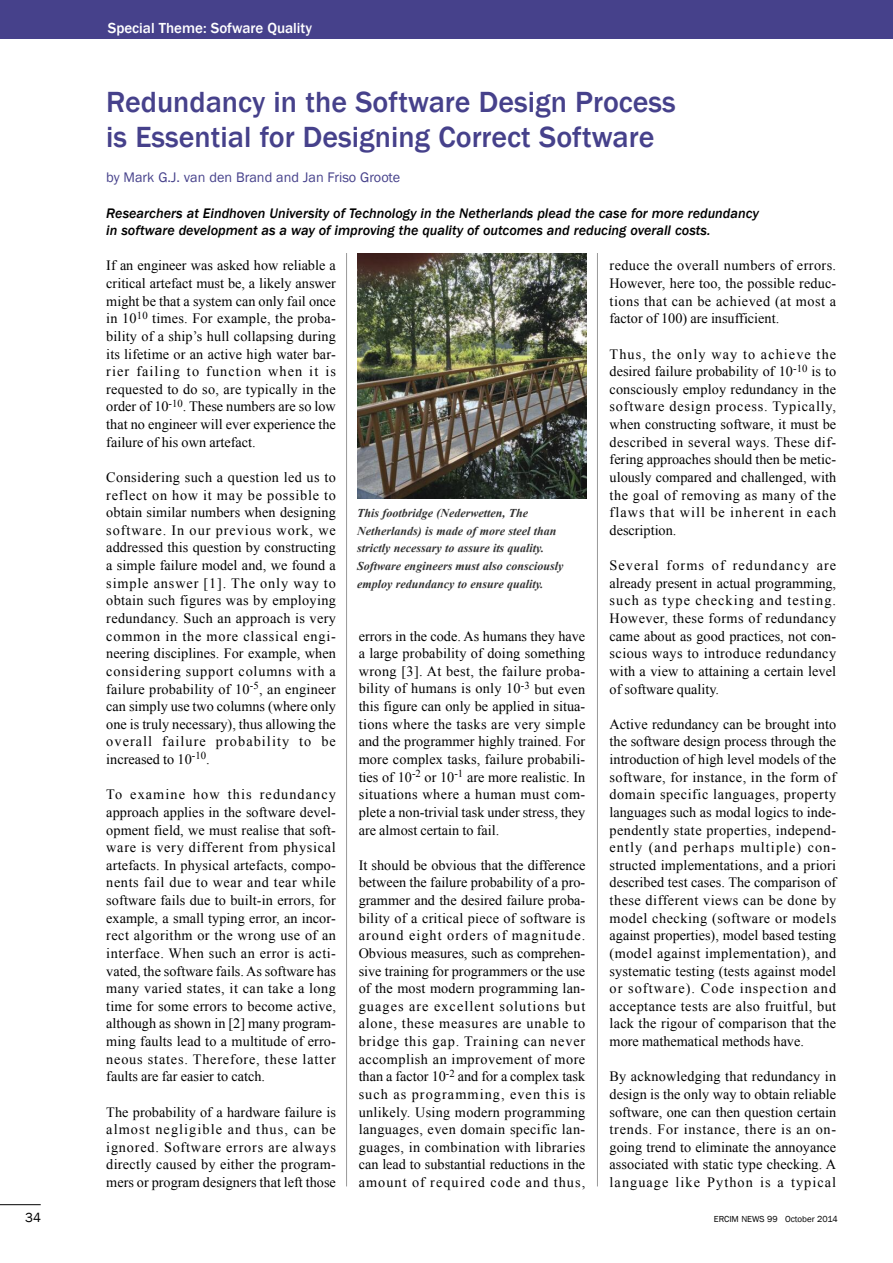
<style>
.page{position:relative;width:893px;height:1263px;background:#fff}
.page>*{position:absolute;margin:0;border:0;box-sizing:border-box;transform-origin:0 0}
.t1{font:500 30px/35.2px "Franklin Gothic";color:#46418b}
.t2{font:500 15px "Franklin Gothic";color:#fff}
.t3{font:14.25px/17.5px "Times New Roman";color:#000;text-align:justify}
.t4{font:italic 500 14.25px/17.7px "Franklin Gothic";color:#000}
.t5{font:14.25px "Franklin Gothic";color:#46418b}
.t6{font:13.5px "Franklin Gothic";color:#000}
.t7{font:italic 700 12px/17.7px "Times New Roman";color:#333}
.t8{font:9px "Franklin Gothic";color:#000}
</style>
<div class="page">
<hr style="left:346px;top:77px;width:1px;height:1109px;background:#999">
<hr style="left:597px;top:77px;width:1px;height:1109px;background:#999">
<hr style="left:0;top:1204px;width:41px;height:1px;background:#000">
<div style="left:0;top:0;width:893px;height:38px;background:#46418b"></div>
<div style="left:106px;top:77px;width:662px;height:176px;background:#fff"></div>
<img style="left:357px;top:253px;width:230px;height:246px">
<p class="t2" style="left:108px;top:20px;width:206px">Special Theme: Sofware Quality</p>
<h1 class="t1" style="left:106px;top:84px;width:571px">Redundancy in the Software design Process is Essential for designing Correct Software</h1>
<p class="t5" style="left:106px;top:169px;width:295px">by Mark G.J. van den Brand and Jan Friso Groote</p>
<p class="t4" style="left:106px;top:204px;width:654px">Researchers at Eindhoven University of Technology in the Netherlands plead the case for more redundancy in software development as a way of improving the quality of outcomes and reducing overall costs.</p>
<p class="t3" style="left:106px;top:257px;width:231px">If an engineer was asked how reliable a critical artefact must be, a likely answer might be that a system can only fail once in 10<sup>10</sup> times. For example, the proba&shy;bility of a ship’s hull collapsing during its lifetime or an active high water bar&shy;rier failing to function when it is requested to do so, are typically in the order of 10<sup>-10</sup>. These numbers are so low that no engineer will ever experience the failure of his own artefact.</p>
<p class="t3" style="left:106px;top:468px;width:231px">Considering such a question led us to reflect on how it may be possible to obtain similar numbers when designing software. In our previous work, we addressed this question by constructing a simple failure model and, we found a simple answer [1]. The only way to obtain such figures was by employing redundancy. Such an approach is very common in the more classical engi&shy;neering disciplines. For example, when considering support columns with a failure probability of 10<sup>-5</sup>, an engineer can simply use two columns (where only one is truly necessary), thus allowing the overall failure probability to be increased to 10<sup>-10</sup>.</p>
<p class="t3" style="left:106px;top:786px;width:231px">To examine how this redundancy approach applies in the software devel&shy;opment field, we must realise that soft&shy;ware is very different from physical artefacts. In physical artefacts, compo&shy;nents fail due to wear and tear while software fails due to built-in errors, for example, a small typing error, an incor&shy;rect algorithm or the wrong use of an interface. When such an error is acti&shy;vated, the software fails. As software has many varied states, it can take a long time for some errors to become active, although as shown in [2] many program&shy;ming faults lead to a multitude of erro&shy;neous states. Therefore, these latter faults are far easier to catch.</p>
<p class="t3" style="left:106px;top:1103px;width:231px">The probability of a hardware failure is almost negligible and thus, can be ignored. Software errors are always directly caused by either the program&shy;mers or program designers that left those</p>
<p class="t7" style="left:357px;top:504px;width:208px">This footbridge (Nederwetten, The Netherlands) is made of more steel than strictly necessary to assure its quality.<br>Software engineers must also consciously employ redundancy to ensure quality.</p>
<p class="t3" style="left:359px;top:627px;width:228px">errors in the code. As humans they have a large probability of doing something wrong [3]. At best, the failure proba&shy;bility of humans is only 10<sup>-3</sup> but even this figure can only be applied in situa&shy;tions where the tasks are very simple and the programmer highly trained. For more complex tasks, failure probabili&shy;ties of 10<sup>-2</sup> or 10<sup>-1</sup> are more realistic. In situations where a human must com&shy;plete a non-trivial task under stress, they are almost certain to fail.</p>
<p class="t3" style="left:359px;top:856px;width:228px">It should be obvious that the difference between the failure probability of a pro&shy;grammer and the desired failure proba&shy;bility of a critical piece of software is around eight orders of magnitude.<br>Obvious measures, such as comprehen&shy;sive training for programmers or the use of the most modern programming lan&shy;guages are excellent solutions but alone, these measures are unable to bridge this gap. Training can never accomplish an improvement of more than a factor 10<sup>-2</sup> and for a complex task such as programming, even this is unlikely. Using modern programming languages, even domain specific lan&shy;guages, in combination with libraries can lead to substantial reductions in the amount of required code and thus,</p>
<p class="t3" style="left:610px;top:257px;width:228px">reduce the overall numbers of errors.<br>However, here too, the possible reduc&shy;tions that can be achieved (at most a factor of 100) are insufficient.</p>
<p class="t3" style="left:610px;top:345px;width:228px">Thus, the only way to achieve the desired failure probability of 10<sup>-10</sup> is to consciously employ redundancy in the software design process. Typically, when constructing software, it must be described in several ways. These dif&shy;fering approaches should then be metic&shy;ulously compared and challenged, with the goal of removing as many of the flaws that will be inherent in each description.</p>
<p class="t3" style="left:610px;top:556px;width:228px">Several forms of redundancy are already present in actual programming, such as type checking and testing.<br>However, these forms of redundancy came about as good practices, not con&shy;scious ways to introduce redundancy with a view to attaining a certain level of software quality.</p>
<p class="t3" style="left:610px;top:715px;width:228px">Active redundancy can be brought into the software design process through the introduction of high level models of the software, for instance, in the form of domain specific languages, property languages such as modal logics to inde&shy;pendently state properties, independ&shy;ently (and perhaps multiple) con&shy;structed implementations, and a priori described test cases. The comparison of these different views can be done by model checking (software or models against properties), model based testing (model against implementation), and systematic testing (tests against model or software). Code inspection and acceptance tests are also fruitful, but lack the rigour of comparison that the more mathematical methods have.</p>
<p class="t3" style="left:610px;top:1068px;width:228px">By acknowledging that redundancy in design is the only way to obtain reliable software, one can then question certain trends. For instance, there is an on&shy;going trend to eliminate the annoyance associated with static type checking. A language like Python is a typical</p>
<p class="t6" style="left:25px;top:1210px;width:17px">34</p>
<p class="t8" style="left:714px;top:1214px;width:125px">ERCIM NEWS 99 October 2014</p>
</div>
